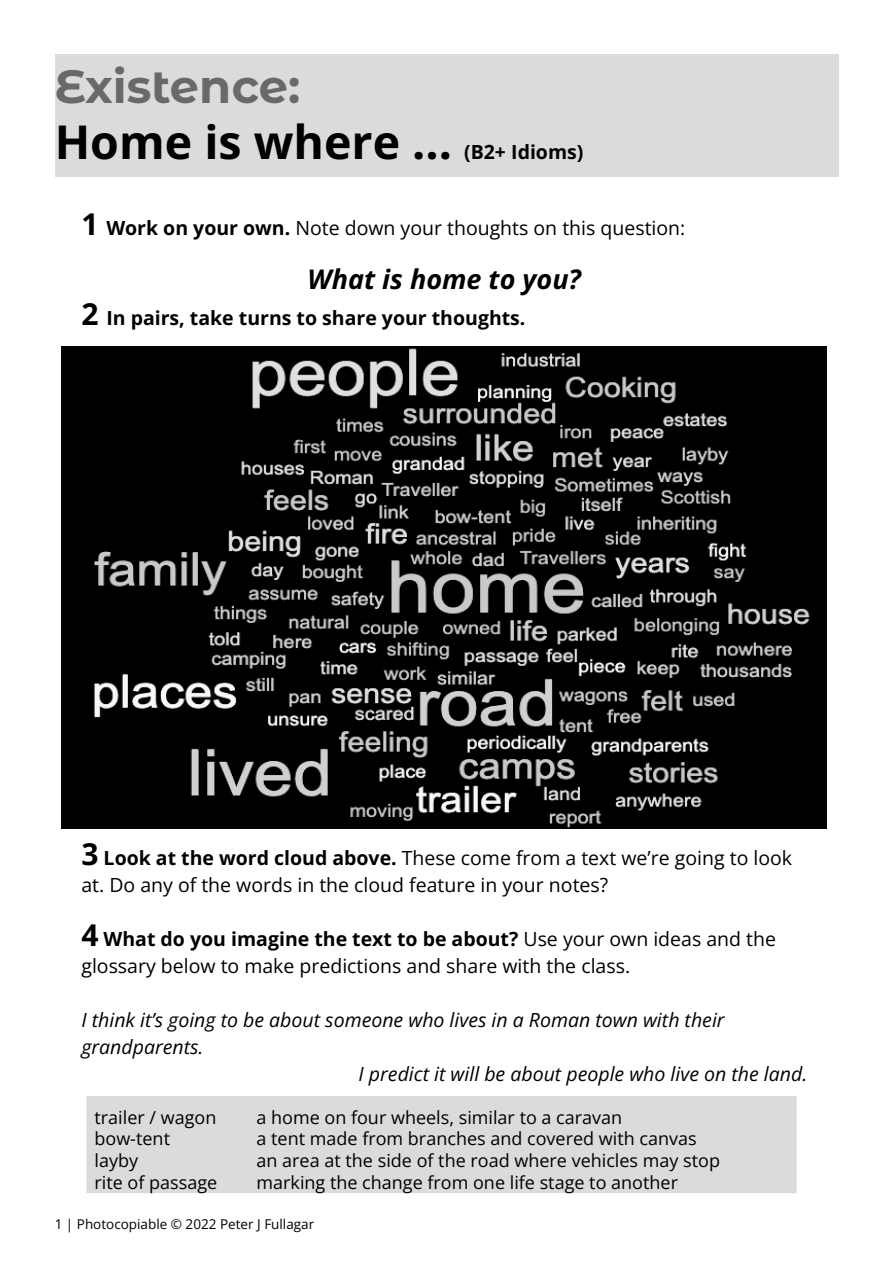
<style>
.page{position:relative;width:893px;height:1263px;background:#fff}
.page>*{position:absolute;margin:0;border:0;box-sizing:border-box;transform-origin:0 0}
.t1{font:700 46.5px "Open Sans";color:#000}
.t2{font:700 46.5px "Montserrat Alternates";color:#696969}
.t3{font:italic 700 27px "Open Sans";color:#000}
.t4{font:19.5px/27px "Open Sans";color:#000}
.t5{font:italic 19.5px/27px "Open Sans";color:#000}
.t6{font:700 19.5px "Open Sans";color:#000}
.t7{font:18px "Open Sans";color:#000}
.t8{font:13.5px "Open Sans";color:#000}
.s1{font-weight:700;font-size:30px}
.s2{font-weight:700}
.s3{font-size:30px}
</style>
<div class="page">
<div style="left:55px;top:55px;width:783px;height:122px;background:#dbdbdb"></div>
<img style="left:62px;top:346px;width:765px;height:482px">
<div style="left:86px;top:1096px;width:710px;height:97px;background:#dbdbdb"></div>
<p class="t2" style="left:55px;top:53px;width:247px">Existence:</p>
<p class="t1" style="left:55px;top:110px;width:399px">Home is where ...</p>
<p class="t6" style="left:464px;top:138px;width:121px">(B2+ Idioms)</p>
<p class="t4" style="left:81px;top:214px;width:605px"><span class="s1">1</span> <span class="s2">Work on your own.</span> Note down your thoughts on this question:</p>
<p class="t3" style="left:308px;top:260px;width:275px">What is home to you?</p>
<p class="t6" style="left:81px;top:304px;width:446px"><span class="s3">2</span> In pairs, take turns to share your thoughts.</p>
<p class="t4" style="left:81px;top:844px;width:712px"><span class="s1">3</span> <span class="s2">Look at the word cloud above.</span> These come from a text we’re going to look at. Do any of the words in the cloud feature in your notes?</p>
<p class="t4" style="left:81px;top:925px;width:696px"><span class="s1">4</span> <span class="s2">What do you imagine the text to be about?</span> Use your own ideas and the glossary below to make predictions and share with the class.</p>
<p class="t5" style="left:81px;top:1006px;width:645px">I think it’s going to be about someone who lives in a Roman town with their grandparents.</p>
<p class="t5" style="left:359px;top:1060px;width:450px">I predict it will be about people who live on the land.</p>
<p class="t7" style="left:94px;top:1105px;width:123px">trailer / wagon</p>
<p class="t7" style="left:256px;top:1105px;width:367px">a home on four wheels, similar to a caravan</p>
<p class="t7" style="left:94px;top:1126px;width:77px">bow-tent</p>
<p class="t7" style="left:256px;top:1126px;width:442px">a tent made from branches and covered with canvas</p>
<p class="t7" style="left:94px;top:1148px;width:45px">layby</p>
<p class="t7" style="left:256px;top:1148px;width:465px">an area at the side of the road where vehicles may stop</p>
<p class="t7" style="left:94px;top:1170px;width:124px">rite of passage</p>
<p class="t7" style="left:256px;top:1170px;width:423px">marking the change from one life stage to another</p>
<p class="t8" style="left:55px;top:1215px;width:261px">1 | Photocopiable © 2022 Peter J Fullagar</p>
</div>
